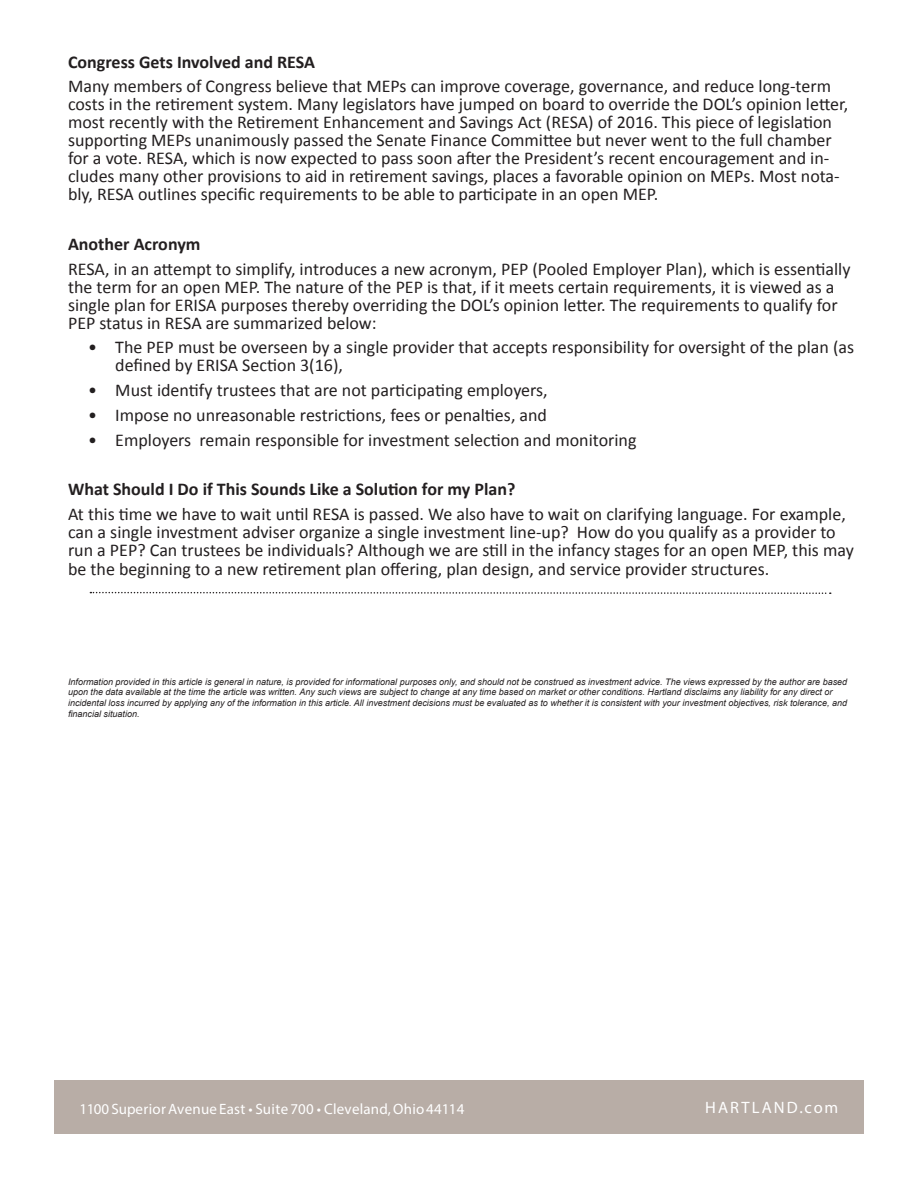
<style>
.page{position:relative;width:918px;height:1188px;background:#fff}
.page>*{position:absolute;margin:0;border:0;box-sizing:border-box;transform-origin:0 0}
.t1{font:18px/18px "Calibri";color:#231f20}
.t2{font:700 18px "Calibri";color:#231f20}
.t3{font:16.5px "Myriad Pro";letter-spacing:.13em;color:#fff}
.t4{font:15px "Myriad Pro";letter-spacing:.015em;color:#fff}
.t5{font:italic 9px/10.8px "Arial";color:#231f20}
</style>
<div class="page">
<div style="left:54px;top:1080px;width:810px;height:54px;background:#b8ada6"></div>
<svg style="left:90px;top:591px;width:741px;height:3px"></svg>
<p class="t2" style="left:68px;top:50px;width:248px">Congress Gets Involved and RESA</p>
<p class="t1" style="left:68px;top:77px;width:782px">Many members of Congress believe that MEPs can improve coverage, governance, and reduce long-term costs in the retirement system. Many legislators have jumped on board to override the DOL’s opinion letter, most recently with the Retirement Enhancement and Savings Act (RESA) of 2016. This piece of legislation supporting MEPs unanimously passed the Senate Finance Committee but never went to the full chamber for a vote. RESA, which is now expected to pass soon after the President’s recent encouragement and in&shy;cludes many other provisions to aid in retirement savings, places a favorable opinion on MEPs. Most nota&shy;bly, RESA outlines specific requirements to be able to participate in an open MEP.</p>
<p class="t2" style="left:68px;top:232px;width:134px">Another Acronym</p>
<p class="t1" style="left:68px;top:260px;width:784px">RESA, in an attempt to simplify, introduces a new acronym, PEP (Pooled Employer Plan), which is essentially the term for an open MEP. The nature of the PEP is that, if it meets certain requirements, it is viewed as a single plan for ERISA purposes thereby overriding the DOL’s opinion letter. The requirements to qualify for PEP status in RESA are summarized below:</p>
<p class="t1" style="left:115px;top:338px;width:740px;text-indent:-27px">• The PEP must be overseen by a single provider that accepts responsibility for oversight of the plan (as defined by ERISA Section 3(16),</p>
<p class="t1" style="left:88px;top:381px;width:461px">• Must identify trustees that are not participating employers,</p>
<p class="t1" style="left:88px;top:406px;width:460px">• Impose no unreasonable restrictions, fees or penalties, and</p>
<p class="t1" style="left:88px;top:431px;width:550px">• Employers remain responsible for investment selection and monitoring</p>
<p class="t2" style="left:68px;top:478px;width:449px">What Should I Do if This Sounds Like a Solution for my Plan?</p>
<p class="t1" style="left:68px;top:505px;width:787px;line-height:18.5px">At this time we have to wait until RESA is passed. We also have to wait on clarifying language. For example, can a single investment adviser organize a single investment line-up? How do you qualify as a provider to run a PEP? Can trustees be individuals? Although we are still in the infancy stages for an open MEP, this may be the beginning to a new retirement plan offering, plan design, and service provider structures.</p>
<p class="t5" style="left:68px;top:676px;width:781px">Information provided in this article is general in nature, is provided for informational purposes only, and should not be construed as investment advice. The views expressed by the author are based upon the data available at the time the article was written. Any such views are subject to change at any time based on market or other conditions. Hartland disclaims any liability for any direct or incidental loss incurred by applying any of the information in this article. All investment decisions must be evaluated as to whether it is consistent with your investment objectives, risk tolerance, and financial situation.</p>
<p class="t4" style="left:80px;top:1099px;width:386px">1100 Superior Avenue East • Suite 700 • Cleveland, Ohio 44114</p>
<p class="t3" style="left:705px;top:1097px;width:135px">HARTLAND.com</p>
</div>
